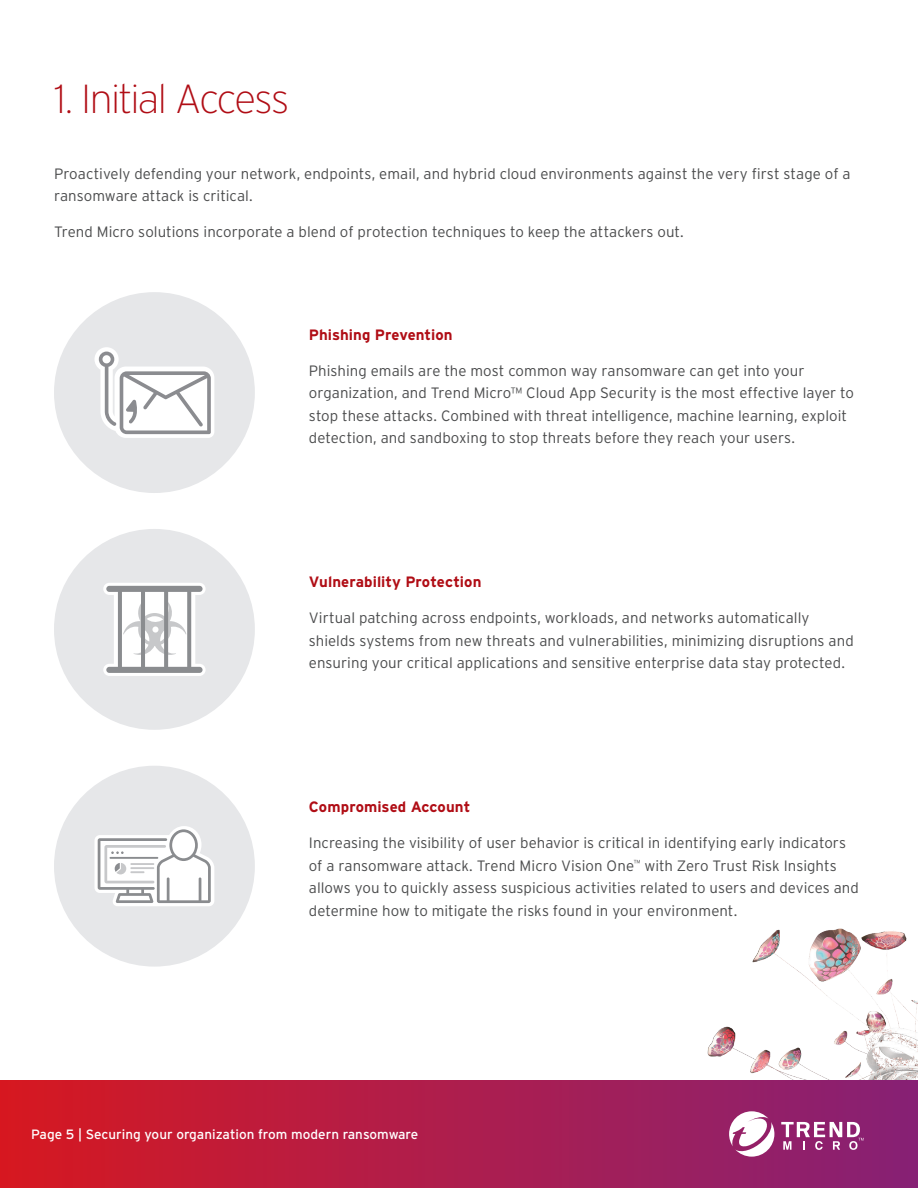
<style>
.page{position:relative;width:918px;height:1188px;background:#fff}
.page>*{position:absolute;margin:0;border:0;box-sizing:border-box;transform-origin:0 0}
.t1{font:200 40.5px "Interstate";letter-spacing:-.045em;color:#b00d15}
.t2{font:300 15px/22.5px "Interstate";letter-spacing:.005em;color:#4b4c4d}
.t3{font:700 15px "Interstate";letter-spacing:.005em;color:#b00d15}
.t4{font:13.5px "Interstate";color:#fff}
</style>
<div class="page">
<img style="left:707px;top:928px;width:211px;height:152px">
<div style="left:0;top:1080px;width:918px;height:108px;background:linear-gradient(to right,#d61922,#862176)"></div>
<svg style="left:781px;top:1122px;width:83px;height:28px"></svg>
<svg style="left:729px;top:1111px;width:45px;height:46px"></svg>
<div style="left:54px;top:292px;width:201px;height:201px;background:#e6e7e9;border-radius:50%"></div>
<svg style="left:94px;top:347px;width:120px;height:91px"></svg>
<div style="left:54px;top:529px;width:201px;height:201px;background:#e6e7e9;border-radius:50%"></div>
<svg style="left:103px;top:583px;width:103px;height:93px"></svg>
<div style="left:54px;top:766px;width:201px;height:201px;background:#e6e7e9;border-radius:50%"></div>
<svg style="left:94px;top:826px;width:120px;height:80px"></svg>
<hr style="left:130px;top:867px;width:24px;height:2px;background:#c7c8ca">
<h1 class="t1" style="left:54px;top:75px;width:237px">1. Initial Access</h1>
<p class="t2" style="left:54px;top:162px;width:798px">Proactively defending your network, endpoints, email, and hybrid cloud environments against the very first stage of a ransomware attack is critical.</p>
<p class="t2" style="left:54px;top:221px;width:631px">Trend Micro solutions incorporate a blend of protection techniques to keep the attackers out.</p>
<p class="t3" style="left:309px;top:325px;width:145px">Phishing Prevention</p>
<p class="t2" style="left:309px;top:359px;width:547px">Phishing emails are the most common way ransomware can get into your organization, and Trend Micro™ Cloud App Security is the most effective layer to stop these attacks. Combined with threat intelligence, machine learning, exploit detection, and sandboxing to stop threats before they reach your users.</p>
<p class="t3" style="left:309px;top:573px;width:174px">Vulnerability Protection</p>
<p class="t2" style="left:309px;top:606px;width:546px">Virtual patching across endpoints, workloads, and networks automatically shields systems from new threats and vulnerabilities, minimizing disruptions and ensuring your critical applications and sensitive enterprise data stay protected.</p>
<p class="t3" style="left:309px;top:798px;width:163px">Compromised Account</p>
<p class="t2" style="left:309px;top:831px;width:552px">Increasing the visibility of user behavior is critical in identifying early indicators of a ransomware attack. Trend Micro Vision One<sup>™</sup> with Zero Trust Risk Insights allows you to quickly assess suspicious activities related to users and devices and determine how to mitigate the risks found in your environment.</p>
<p class="t4" style="left:31px;top:1126px;width:389px">Page 5 | Securing your organization from modern ransomware</p>
</div>
